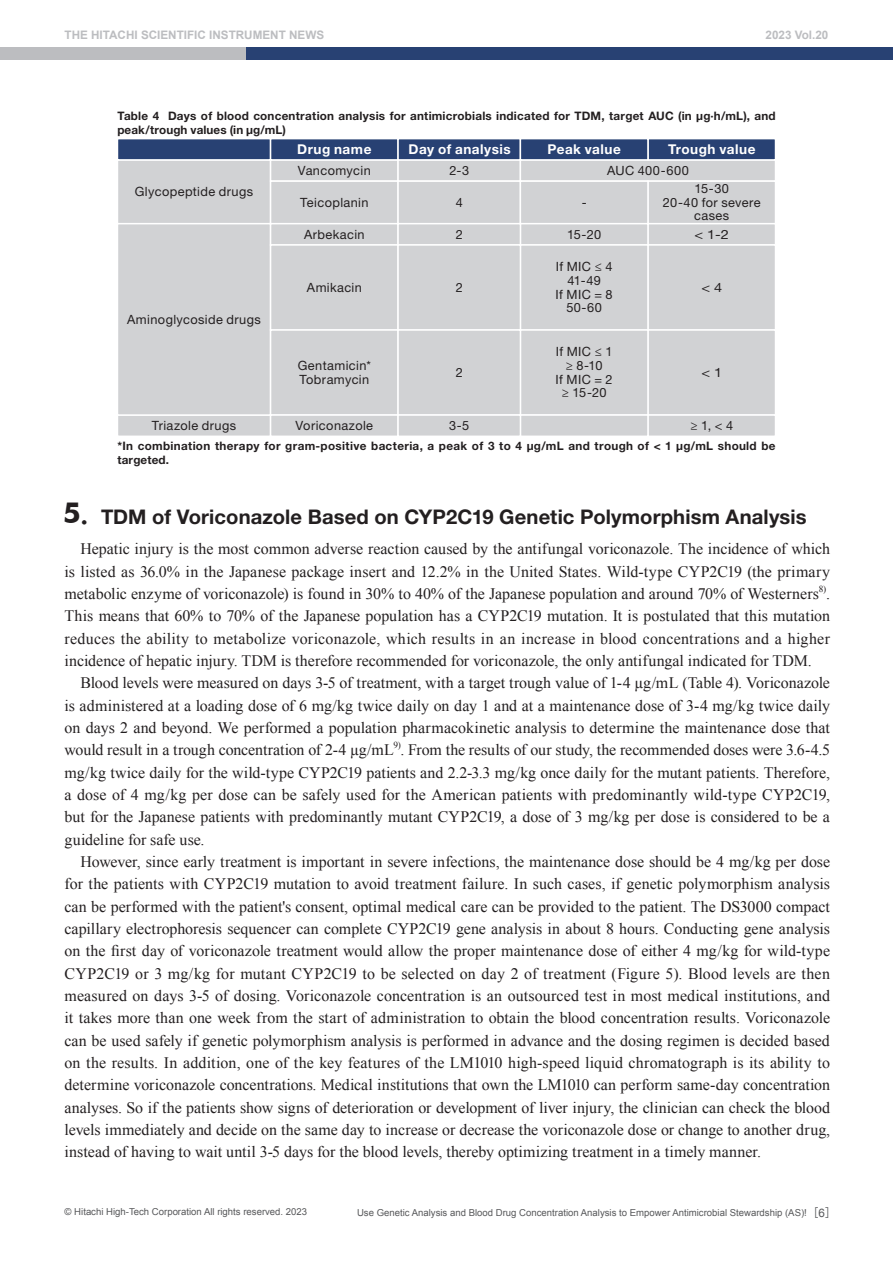
<style>
.page{position:relative;width:893px;height:1263px;background:#fff}
.page>*{position:absolute;margin:0;border:0;box-sizing:border-box;transform-origin:0 0}
.t1{font:700 20.25px "Helvetica Neue LT Std";letter-spacing:.005em;color:#231f20}
.t2{font:15.9px/22.4px "Times New Roman";letter-spacing:-.005em;color:#231f20;text-align:justify}
.t3{font:700 13.5px "Helvetica Neue LT Std";letter-spacing:.04em;color:#fff}
.t4{font:12.75px/13.8px "Helvetica Neue LT Std";letter-spacing:.03em;color:#231f20;text-align:center}
.t5{font:12.75px "Helvetica Neue LT Std";letter-spacing:.03em;color:#231f20;scale:1.14 1}
.t6{font:700 11.7px/13.8px "Helvetica Neue LT Std";letter-spacing:.02em;color:#231f20}
.t7{font:700 11.7px "Arial";color:#bcbdc0}
.t8{font:9.6px "Arial";color:#57585a}
.t9{font:9.3px "Times New Roman";color:#231f20}
.s1{font-family:"Futo Go B101 Pro"}
.s2{font-family:"Futura";font-size:31.95px}
.s3{font-family:"Futura";font-size:24.45px}
.s4{font-family:"Gothic BBB Pro";font-weight:500;font-size:11.7px}
.s5{font-size:11.7px}
</style>
<div class="page">
<div style="left:0;top:47px;width:251px;height:13px;background:#bcbdc0"></div>
<div style="left:246px;top:47px;width:647px;height:13px;background:#284173"></div>
<div style="left:117px;top:414px;width:154px;height:23px;background:#d1d2d4;border:1px solid #fff"></div>
<div style="left:117px;top:159px;width:154px;height:65px;background:#d1d2d4;border:1px solid #fff"></div>
<div style="left:117px;top:223px;width:154px;height:193px;background:#d1d2d4;border:1px solid #fff"></div>
<div style="left:270px;top:159px;width:129px;height:23px;background:#d1d2d4;border:1px solid #fff"></div>
<div style="left:397px;top:159px;width:124px;height:23px;background:#d1d2d4;border:1px solid #fff"></div>
<div style="left:520px;top:159px;width:256px;height:23px;background:#d1d2d4;border:1px solid #fff"></div>
<div style="left:270px;top:180px;width:129px;height:44px;background:#d1d2d4;border:1px solid #fff"></div>
<div style="left:397px;top:180px;width:124px;height:44px;background:#d1d2d4;border:1px solid #fff"></div>
<div style="left:647px;top:180px;width:129px;height:44px;background:#d1d2d4;border:1px solid #fff"></div>
<div style="left:647px;top:223px;width:129px;height:23px;background:#d1d2d4;border:1px solid #fff"></div>
<div style="left:647px;top:244px;width:129px;height:87px;background:#d1d2d4;border:1px solid #fff"></div>
<div style="left:647px;top:329px;width:129px;height:87px;background:#d1d2d4;border:1px solid #fff"></div>
<div style="left:647px;top:414px;width:129px;height:23px;background:#d1d2d4;border:1px solid #fff"></div>
<div style="left:520px;top:180px;width:129px;height:44px;background:#d1d2d4;border:1px solid #fff"></div>
<div style="left:520px;top:223px;width:129px;height:23px;background:#d1d2d4;border:1px solid #fff"></div>
<div style="left:520px;top:244px;width:129px;height:87px;background:#d1d2d4;border:1px solid #fff"></div>
<div style="left:520px;top:329px;width:129px;height:87px;background:#d1d2d4;border:1px solid #fff"></div>
<div style="left:520px;top:414px;width:129px;height:23px;background:#d1d2d4;border:1px solid #fff"></div>
<div style="left:270px;top:223px;width:129px;height:23px;background:#d1d2d4;border:1px solid #fff"></div>
<div style="left:397px;top:223px;width:124px;height:23px;background:#d1d2d4;border:1px solid #fff"></div>
<div style="left:270px;top:244px;width:129px;height:87px;background:#d1d2d4;border:1px solid #fff"></div>
<div style="left:397px;top:244px;width:124px;height:87px;background:#d1d2d4;border:1px solid #fff"></div>
<div style="left:270px;top:329px;width:129px;height:87px;background:#d1d2d4;border:1px solid #fff"></div>
<div style="left:397px;top:329px;width:124px;height:87px;background:#d1d2d4;border:1px solid #fff"></div>
<div style="left:270px;top:414px;width:129px;height:23px;background:#d1d2d4;border:1px solid #fff"></div>
<div style="left:397px;top:414px;width:124px;height:23px;background:#d1d2d4;border:1px solid #fff"></div>
<div style="left:117px;top:138px;width:154px;height:23px;background:#284173;border:1px solid #fff"></div>
<div style="left:270px;top:138px;width:129px;height:23px;background:#284173;border:1px solid #fff"></div>
<div style="left:647px;top:138px;width:129px;height:23px;background:#284173;border:1px solid #fff"></div>
<div style="left:397px;top:138px;width:124px;height:23px;background:#284173;border:1px solid #fff"></div>
<div style="left:520px;top:138px;width:129px;height:23px;background:#284173;border:1px solid #fff"></div>
<p class="t7" style="left:65px;top:27px;width:285px">THE HITACHI SCIENTIFIC INSTRUMENT NEWS<span class="s1">　　</span></p>
<p class="t7" style="left:766px;top:27px;width:64px">2023 Vol.20</p>
<p class="t6" style="left:117px;top:109px;width:660px">Table 4 Days of blood concentration analysis for antimicrobials indicated for TDM, target AUC (in μg∙h/mL), and peak/trough values (in μg/mL)</p>
<p class="t3" style="left:297px;top:141px;width:76px">Drug name</p>
<p class="t3" style="left:409px;top:141px;width:104px">Day of analysis</p>
<p class="t3" style="left:547px;top:141px;width:75px">Peak value</p>
<p class="t3" style="left:668px;top:141px;width:89px">Trough value</p>
<p class="t4" style="left:135px;top:184px;width:120px">Glycopeptide drugs</p>
<p class="t4" style="left:127px;top:312px;width:135px">Aminoglycoside drugs</p>
<p class="t4" style="left:152px;top:418px;width:86px">Triazole drugs</p>
<p class="t4" style="left:298px;top:163px;width:74px">Vancomycin</p>
<p class="t4" style="left:449px;top:163px;width:21px">2-3</p>
<p class="t4" style="left:300px;top:195px;width:70px">Teicoplanin</p>
<p class="t4" style="left:456px;top:195px;width:9px">4</p>
<p class="t4" style="left:582px;top:195px;width:6px">-</p>
<p class="t4" style="left:607px;top:163px;width:83px">AUC 400-600</p>
<p class="t4" style="left:663px;top:181px;width:99px">15-30<br>20-40 for severe cases</p>
<p class="t4" style="left:304px;top:227px;width:62px">Arbekacin</p>
<p class="t4" style="left:307px;top:280px;width:56px">Amikacin</p>
<p class="t4" style="left:298px;top:358px;width:75px;text-align:left">Gentamicin*<br>Tobramycin</p>
<p class="t4" style="left:456px;top:227px;width:9px">2</p>
<p class="t4" style="left:456px;top:280px;width:9px">2</p>
<p class="t4" style="left:456px;top:365px;width:9px">2</p>
<p class="t4" style="left:567px;top:227px;width:36px">15-20</p>
<p class="t4" style="left:556px;top:259px;width:59px">If MIC ≤ 4<br>41-49<br>If MIC = 8<br>50-60</p>
<p class="t4" style="left:556px;top:344px;width:59px">If MIC ≤ 1 ≥ 8-10<br>If MIC = 2 ≥ 15-20</p>
<p class="t5" style="left:694px;top:226px;width:32px">&lt; 1-2</p>
<p class="t5" style="left:701px;top:280px;width:20px">&lt; 4</p>
<p class="t5" style="left:701px;top:365px;width:20px">&lt; 1</p>
<p class="t4" style="left:296px;top:418px;width:79px">Voriconazole</p>
<p class="t4" style="left:690px;top:418px;width:44px">≥ 1, &lt; 4</p>
<p class="t4" style="left:449px;top:418px;width:22px">3-5</p>
<p class="t6" style="left:117px;top:439px;width:660px">*In combination therapy for gram-positive bacteria, a peak of 3 to 4 μg/mL and trough of &lt; 1 μg/mL should be targeted.</p>
<p class="t1" style="left:63px;top:504px;width:745px"><span class="s2">5</span><span class="s3">.</span> TDM of Voriconazole Based on CYP2C19 Genetic Polymorphism Analysis</p>
<p class="t2" style="left:65px;top:538px;width:767px;text-indent:16px">Hepatic injury is the most common adverse reaction caused by the antifungal voriconazole. The incidence of which is listed as 36.0% in the Japanese package insert and 12.2% in the United States. Wild-type CYP2C19 (the primary metabolic enzyme of voriconazole) is found in 30% to 40% of the Japanese population and around 70% of Westerners .</p>
<p class="t9" style="left:819px;top:582px;width:9px">8)</p>
<p class="t2" style="left:65px;top:605px;width:767px">This means that 60% to 70% of the Japanese population has a CYP2C19 mutation. It is postulated that this mutation reduces the ability to metabolize voriconazole, which results in an increase in blood concentrations and a higher incidence of hepatic injury. TDM is therefore recommended for voriconazole, the only antifungal indicated for TDM.</p>
<p class="t2" style="left:65px;top:672px;width:767px;text-indent:16px">Blood levels were measured on days 3-5 of treatment, with a target trough value of 1-4 µg/mL (Table 4). Voriconazole is administered at a loading dose of 6 mg/kg twice daily on day 1 and at a maintenance dose of 3-4 mg/kg twice daily on days 2 and beyond. We performed a population pharmacokinetic analysis to determine the maintenance dose that would result in a trough concentration of 2-4 µg/mL . From the results of our study, the recommended doses were 3.6-4.5</p>
<p class="t9" style="left:393px;top:738px;width:9px">9)</p>
<p class="t2" style="left:65px;top:761px;width:767px">mg/kg twice daily for the wild-type CYP2C19 patients and 2.2-3.3 mg/kg once daily for the mutant patients. Therefore, a dose of 4 mg/kg per dose can be safely used for the American patients with predominantly wild-type CYP2C19, but for the Japanese patients with predominantly mutant CYP2C19, a dose of 3 mg/kg per dose is considered to be a guideline for safe use.</p>
<p class="t2" style="left:65px;top:850px;width:767px;text-indent:16px">However, since early treatment is important in severe infections, the maintenance dose should be 4 mg/kg per dose for the patients with CYP2C19 mutation to avoid treatment failure. In such cases, if genetic polymorphism analysis can be performed with the patient's consent, optimal medical care can be provided to the patient. The DS3000 compact capillary electrophoresis sequencer can complete CYP2C19 gene analysis in about 8 hours. Conducting gene analysis on the first day of voriconazole treatment would allow the proper maintenance dose of either 4 mg/kg for wild-type CYP2C19 or 3 mg/kg for mutant CYP2C19 to be selected on day 2 of treatment (Figure 5). Blood levels are then measured on days 3-5 of dosing. Voriconazole concentration is an outsourced test in most medical institutions, and it takes more than one week from the start of administration to obtain the blood concentration results. Voriconazole can be used safely if genetic polymorphism analysis is performed in advance and the dosing regimen is decided based on the results. In addition, one of the key features of the LM1010 high-speed liquid chromatograph is its ability to determine voriconazole concentrations. Medical institutions that own the LM1010 can perform same-day concentration analyses. So if the patients show signs of deterioration or development of liver injury, the clinician can check the blood levels immediately and decide on the same day to increase or decrease the voriconazole dose or change to another drug, instead of having to wait until 3-5 days for the blood levels, thereby optimizing treatment in a timely manner.</p>
<p class="t8" style="left:65px;top:1205px;width:244px">© Hitachi High-Tech Corporation All rights reserved. 2023</p>
<p class="t8" style="left:357px;top:1206px;width:481px">Use Genetic Analysis and Blood Drug Concentration Analysis to Empower Antimicrobial Stewardship (AS)!<span class="s4">［</span><span class="s5">6</span><span class="s4">］</span></p>
</div>
